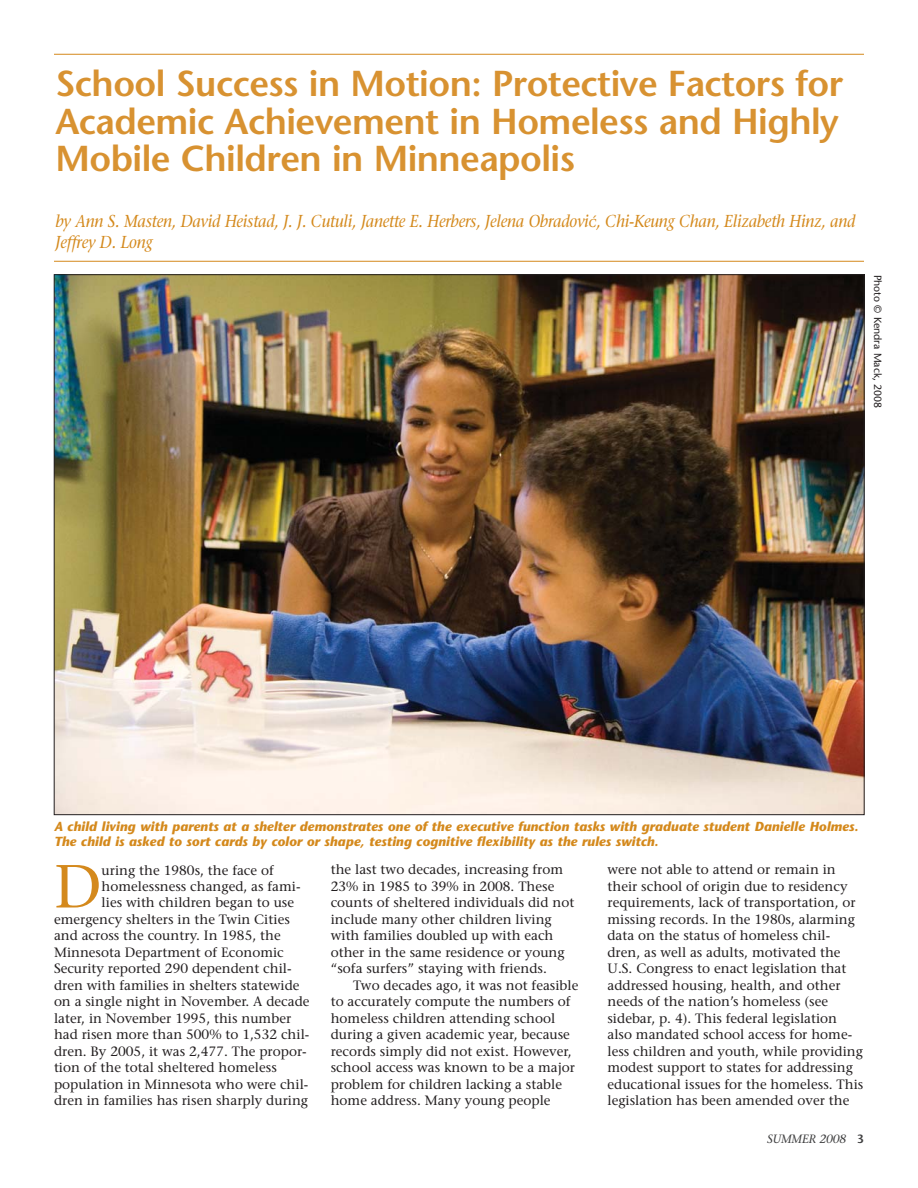
<style>
.page{position:relative;width:918px;height:1188px;background:#fff}
.page>*{position:absolute;margin:0;border:0;box-sizing:border-box;transform-origin:0 0}
.t1{font:60.6px "Stone Serif";color:#d4891c}
.t2{font:600 36px/37.5px "Stone Sans";letter-spacing:-.015em;color:#d89231}
.t3{font:italic 17.25px/21px "Stone Serif";letter-spacing:-.015em;color:#d4891c;scale:.9 1}
.t4{font:13.5px/16.5px "Stone Serif";color:#231f20}
.t5{font:italic 700 13.2px/15.8px "Stone Sans";color:#d4891c}
.t6{font:italic 12px "Stone Serif";letter-spacing:-.015em;color:#404041}
.t7{font:10.5px "Stone Sans";color:#231f20}
.s1{font-family:"Minion Pro"}
.s2{font-family:"Stone Sans";font-weight:600;font-style:normal}
</style>
<div class="page">
<hr style="left:54px;top:54px;width:810px;height:1px;background:#d4891c">
<hr style="left:54px;top:261px;width:810px;height:1px;background:#d4891c">
<img style="left:56px;top:276px;width:806px;height:537px">
<h2 class="t2" style="left:56px;top:69px;width:789px">School Success in Motion: Protective Factors for<br>Academic Achievement in Homeless and Highly<br>Mobile Children in Minneapolis</h2>
<p class="t3" style="left:56px;top:212px;width:890px">by Ann S. Masten, David Heistad, J. J. Cutuli, Janette E. Herbers, Jelena Obradovi<span class="s1">Ć</span>, Chi-Keung Chan, Elizabeth Hinz, and<br>Jeffrey D. Long</p>
<p class="t7" style="left:882px;top:274px;width:135px;rotate:90deg">Photo © Kendra Mack, 2008</p>
<p class="t5" style="left:54px;top:820px;width:806px">A child living with parents at a shelter demonstrates one of the executive function tasks with graduate student Danielle Holmes.<br>The child is asked to sort cards by color or shape, testing cognitive flexibility as the rules switch.</p>
<h1 class="t1" style="left:54px;top:863px;width:49px">D</h1>
<p class="t4" style="left:102px;top:863px;width:174px">uring the 1980s, the face of</p>
<p class="t4" style="left:102px;top:879px;width:200px">homelessness changed, as fami-</p>
<p class="t4" style="left:102px;top:896px;width:194px">lies with children began to use</p>
<p class="t4" style="left:54px;top:912px;width:237px">emergency shelters in the Twin Cities</p>
<p class="t4" style="left:54px;top:929px;width:228px">and across the country. In 1985, the</p>
<p class="t4" style="left:54px;top:945px;width:231px">Minnesota Department of Economic</p>
<p class="t4" style="left:54px;top:962px;width:239px">Security reported 290 dependent chil-</p>
<p class="t4" style="left:54px;top:978px;width:247px">dren with families in shelters statewide</p>
<p class="t4" style="left:54px;top:995px;width:257px">on a single night in November. A decade</p>
<p class="t4" style="left:54px;top:1011px;width:239px">later, in November 1995, this number</p>
<p class="t4" style="left:54px;top:1028px;width:257px">had risen more than 500% to 1,532 chil-</p>
<p class="t4" style="left:54px;top:1044px;width:254px">dren. By 2005, it was 2,477. The propor-</p>
<p class="t4" style="left:54px;top:1061px;width:224px">tion of the total sheltered homeless</p>
<p class="t4" style="left:54px;top:1077px;width:256px">population in Minnesota who were chil-</p>
<p class="t4" style="left:54px;top:1094px;width:256px">dren in families has risen sharply during</p>
<p class="t4" style="left:331px;top:863px;width:245px">the last two decades, increasing from 23% in 1985 to 39% in 2008. These counts of sheltered individuals did not include many other children living with families doubled up with each other in the same residence or young “sofa surfers” staying with friends.</p>
<p class="t4" style="left:331px;top:978px;width:249px;text-indent:23px">Two decades ago, it was not feasible to accurately compute the numbers of homeless children attending school during a given academic year, because records simply did not exist. However, school access was known to be a major problem for children lacking a stable home address. Many young people</p>
<p class="t4" style="left:608px;top:863px;width:257px">were not able to attend or remain in their school of origin due to residency requirements, lack of transportation, or missing records. In the 1980s, alarming data on the status of homeless chil&shy;dren, as well as adults, motivated the U.S. Congress to enact legislation that addressed housing, health, and other needs of the nation’s homeless (see sidebar, p. 4). This federal legislation also mandated school access for home&shy;less children and youth, while providing modest support to states for addressing educational issues for the homeless. This legislation has been amended over the</p>
<p class="t6" style="left:767px;top:1134px;width:98px">SUMMER 2008 <span class="s2">3</span></p>
</div>
